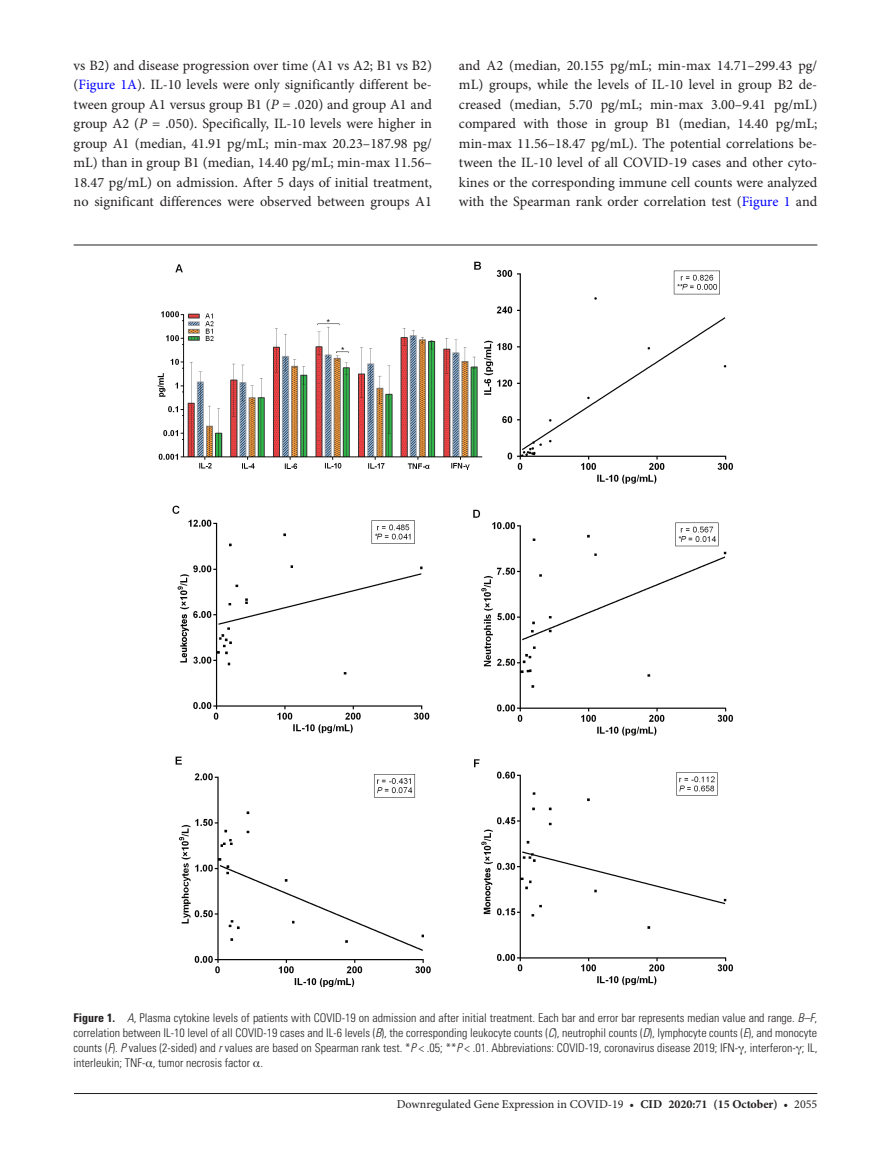
<style>
.page{position:relative;width:891px;height:1174px;background:#fff}
.page>*{position:absolute;margin:0;border:0;box-sizing:border-box;transform-origin:0 0}
.t1{font:14.25px/19.5px "Minion Pro";color:#231f20;text-align:justify}
.t2{font:300 condensed 12px/15px "Univers LT Std";color:#231f20;text-align:justify}
.t3{font:12px "Minion Pro";color:#231f20}
.s1{color:#00f}
.s2{font-style:italic}
.s3{font-weight:700}
.s4{font-family:"Gandhari Unicode";font-weight:400;font-stretch:normal}
</style>
<div class="page">
<hr style="left:74px;top:1093px;width:743px;height:1px;background:#231f20">
<hr style="left:74px;top:245px;width:743px;height:1px;background:#231f20">
<img style="left:157px;top:261px;width:576px;height:726px">
<p class="t1" style="left:74px;top:55px;width:360px">vs B2) and disease progression over time (A1 vs A2; B1 vs B2) (<span class="s1">Figure 1A</span>). IL-10 levels were only significantly different be&shy;tween group A1 versus group B1 (<span class="s2">P</span> = .020) and group A1 and group A2 (<span class="s2">P</span> = .050). Specifically, IL-10 levels were higher in group A1 (median, 41.91 pg/mL; min-max 20.23–187.98 pg/ mL) than in group B1 (median, 14.40 pg/mL; min-max 11.56– 18.47 pg/mL) on admission. After 5 days of initial treatment, no significant differences were observed between groups A1</p>
<p class="t1" style="left:459px;top:55px;width:360px">and A2 (median, 20.155 pg/mL; min-max 14.71–299.43 pg/ mL) groups, while the levels of IL-10 level in group B2 de&shy;creased (median, 5.70 pg/mL; min-max 3.00–9.41 pg/mL) compared with those in group B1 (median, 14.40 pg/mL; min-max 11.56–18.47 pg/mL). The potential correlations be&shy;tween the IL-10 level of all COVID-19 cases and other cyto&shy;kines or the corresponding immune cell counts were analyzed with the Spearman rank order correlation test (<span class="s1">Figure 1</span> and</p>
<p class="t2" style="left:74px;top:1010px;width:745px"><span class="s3">Figure 1.</span> <span class="s2">A</span>, Plasma cytokine levels of patients with COVID-19 on admission and after initial treatment. Each bar and error bar represents median value and range. <span class="s2">B–F</span>, correlation between IL-10 level of all COVID-19 cases and IL-6 levels (<span class="s2">B</span>), the corresponding leukocyte counts (<span class="s2">C</span>), neutrophil counts (<span class="s2">D</span>), lymphocyte counts (<span class="s2">E</span>), and monocyte counts (<span class="s2">F</span>). <span class="s2">P</span> values (2-sided) and <span class="s2">r</span> values are based on Spearman rank test. *<span class="s2">P</span> &lt; .05; **<span class="s2">P</span> &lt; .01. Abbreviations: COVID-19, coronavirus disease 2019; IFN-<span class="s4">γ</span>, interferon-<span class="s4">γ</span>; IL, interleukin; TNF-<span class="s4">α</span>, tumor necrosis factor <span class="s4">α</span>.</p>
<p class="t3" style="left:397px;top:1096px;width:422px">Downregulated Gene Expression in COVID-19 • <span class="s3">cid 2020:71 (15 October)</span> • 2055</p>
</div>
